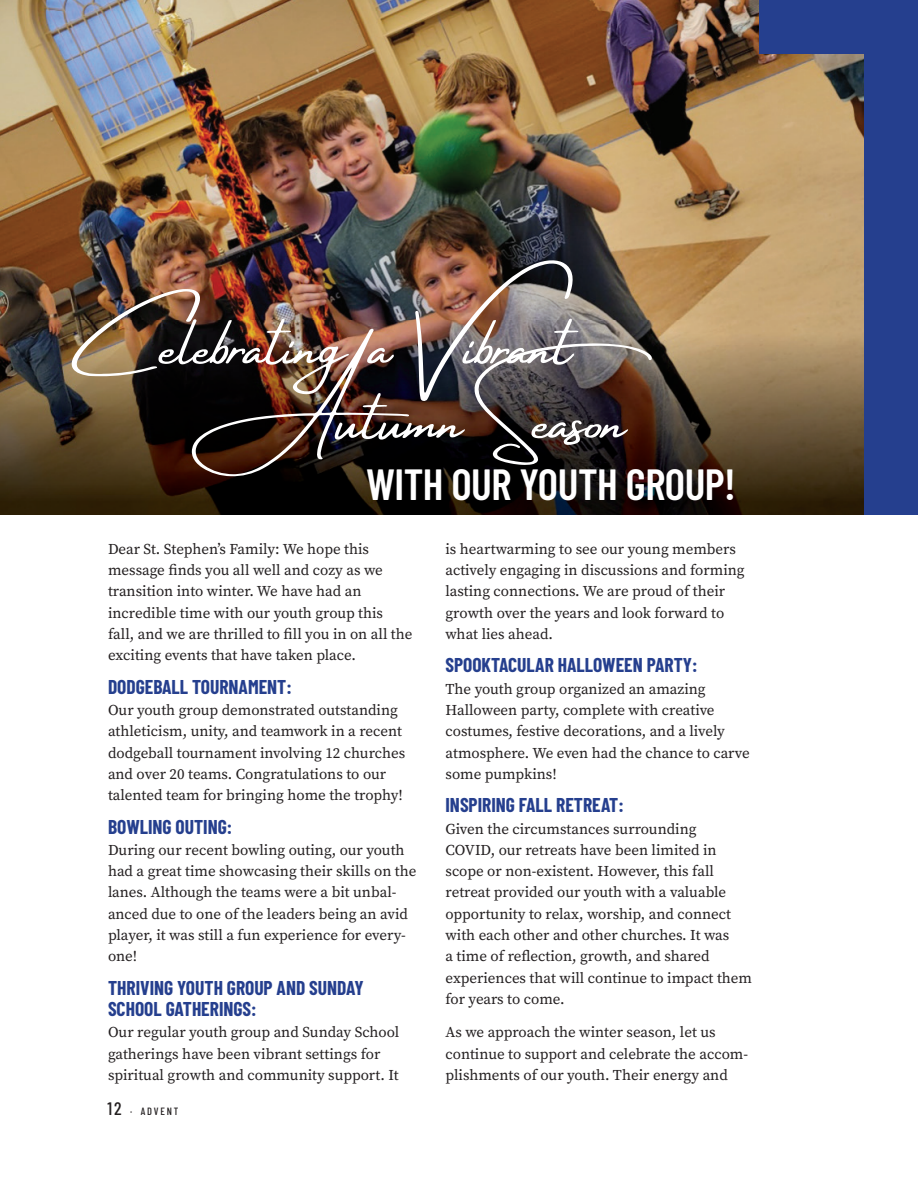
<style>
.page{position:relative;width:918px;height:1188px;background:#fff}
.page>*{position:absolute;margin:0;border:0;box-sizing:border-box;transform-origin:0 0}
.t1{font:64.5px/74.4px "Amsterdam Four ttf";color:#fff}
.t2{font:600 43.5px "Barlow Condensed";letter-spacing:-.01em;color:#fff}
.t3{font:700 19.5px/21.3px "Barlow Condensed";color:#253f8e}
.t4{font:15px/21.3px "Source Serif Pro";color:#231f20}
.t5{font:500 10.5px "Barlow Condensed";letter-spacing:.175em;color:#231f20}
.s1{font-size:18px}
</style>
<div class="page">
<img style="left:0;top:0;width:864px;height:320px">
<img style="left:0;top:320px;width:864px;height:195px">
<div style="left:864px;top:0;width:54px;height:515px;background:#253f8e"></div>
<div style="left:760px;top:0;width:158px;height:54px;background:#253f8e"></div>
<h1 class="t1" style="left:237px;top:311px;width:430px;text-indent:-167px">Celebrating a Vibrant<br>Autumn Season</h1>
<h2 class="t2" style="left:366px;top:453px;width:371px">WITH OUR YOUTH GROUP!</h2>
<p class="t4" style="left:108px;top:538px;width:306px">Dear St. Stephen’s Family: We hope this message finds you all well and cozy as we transition into winter. We have had an incredible time with our youth group this fall, and we are thrilled to fill you in on all the exciting events that have taken place.</p>
<h3 class="t3" style="left:108px;top:675px;width:185px">DODGEBALL TOURNAMENT:</h3>
<p class="t4" style="left:108px;top:699px;width:299px">Our youth group demonstrated outstanding athleticism, unity, and teamwork in a recent dodgeball tournament involving 12 churches and over 20 teams. Congratulations to our talented team for bringing home the trophy!</p>
<h3 class="t3" style="left:108px;top:815px;width:126px">BOWLING OUTING:</h3>
<p class="t4" style="left:108px;top:839px;width:310px">During our recent bowling outing, our youth had a great time showcasing their skills on the lanes. Although the teams were a bit unbal&shy;anced due to one of the leaders being an avid player, it was still a fun experience for every&shy;one!</p>
<h3 class="t3" style="left:108px;top:976px;width:257px">THRIVING YOUTH GROUP AND SUNDAY<br>SCHOOL GATHERINGS:</h3>
<p class="t4" style="left:108px;top:1022px;width:293px">Our regular youth group and Sunday School gatherings have been vibrant settings for spiritual growth and community support. It</p>
<p class="t5" style="left:107px;top:1104px;width:73px"><span class="s1">12</span> · ADVENT</p>
<p class="t4" style="left:446px;top:538px;width:301px">is heartwarming to see our young members actively engaging in discussions and forming lasting connections. We are proud of their growth over the years and look forward to what lies ahead.</p>
<h3 class="t3" style="left:446px;top:654px;width:253px">SPOOKTACULAR HALLOWEEN PARTY:</h3>
<p class="t4" style="left:446px;top:678px;width:306px">The youth group organized an amazing Halloween party, complete with creative costumes, festive decorations, and a lively atmosphere. We even had the chance to carve some pumpkins!</p>
<h3 class="t3" style="left:446px;top:793px;width:180px">INSPIRING FALL RETREAT:</h3>
<p class="t4" style="left:446px;top:818px;width:308px">Given the circumstances surrounding<br>COVID, our retreats have been limited in scope or non-existent. However, this fall retreat provided our youth with a valuable opportunity to relax, worship, and connect with each other and other churches. It was<br>a time of reflection, growth, and shared experiences that will continue to impact them for years to come.</p>
<p class="t4" style="left:446px;top:1022px;width:304px">As we approach the winter season, let us continue to support and celebrate the accom&shy;plishments of our youth. Their energy and</p>
</div>
